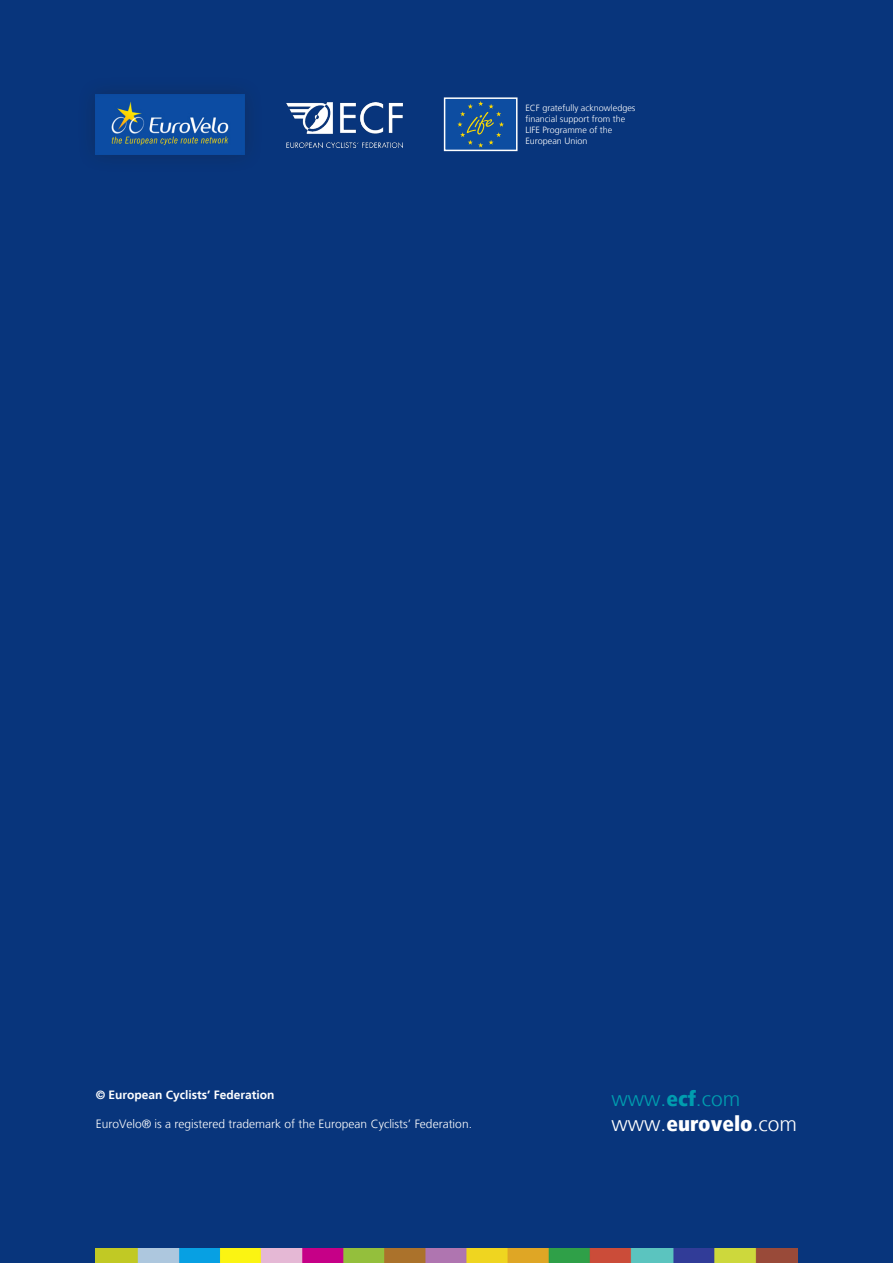
<style>
.page{position:relative;width:893px;height:1263px;background:#08357c}
.page>*{position:absolute;margin:0;border:0;box-sizing:border-box;transform-origin:0 0}
.t1{font:300 21px "Frutiger LT";color:#fff}
.t2{font:300 21px "Frutiger LT";color:#009daf}
.t3{font:300 12px "Frutiger LT";color:#fff}
.t4{font:700 12px "Frutiger LT";color:#fff}
.t5{font:300 9px/10.8px "Frutiger LT";color:#fff}
.s1{font-weight:900;font-stretch:condensed}
</style>
<div class="page">
<img style="left:96px;top:1248px;width:701px;height:15px">
<img style="left:96px;top:95px;width:149px;height:60px">
<img style="left:287px;top:103px;width:116px;height:44px">
<div style="left:445px;top:98px;width:72px;height:52px;background:#0d4da1"></div>
<svg style="left:457px;top:101px;width:47px;height:46px"></svg>
<div style="left:444px;top:97px;width:73px;height:54px;border:2px solid #fff"></div>
<p class="t5" style="left:525px;top:103px;width:112px">ECF gratefully acknowledges financial support from the<br>LIFE Programme of the<br>European Union</p>
<p class="t4" style="left:96px;top:1088px;width:180px">© European Cyclists’ Federation</p>
<p class="t3" style="left:96px;top:1117px;width:378px">EuroVelo® is a registered trademark of the European Cyclists’ Federation.</p>
<p class="t2" style="left:611px;top:1087px;width:130px">www.<span class="s1">ecf</span>.com</p>
<p class="t1" style="left:611px;top:1112px;width:187px">www.<span class="s1">eurovelo</span>.com</p>
</div>
